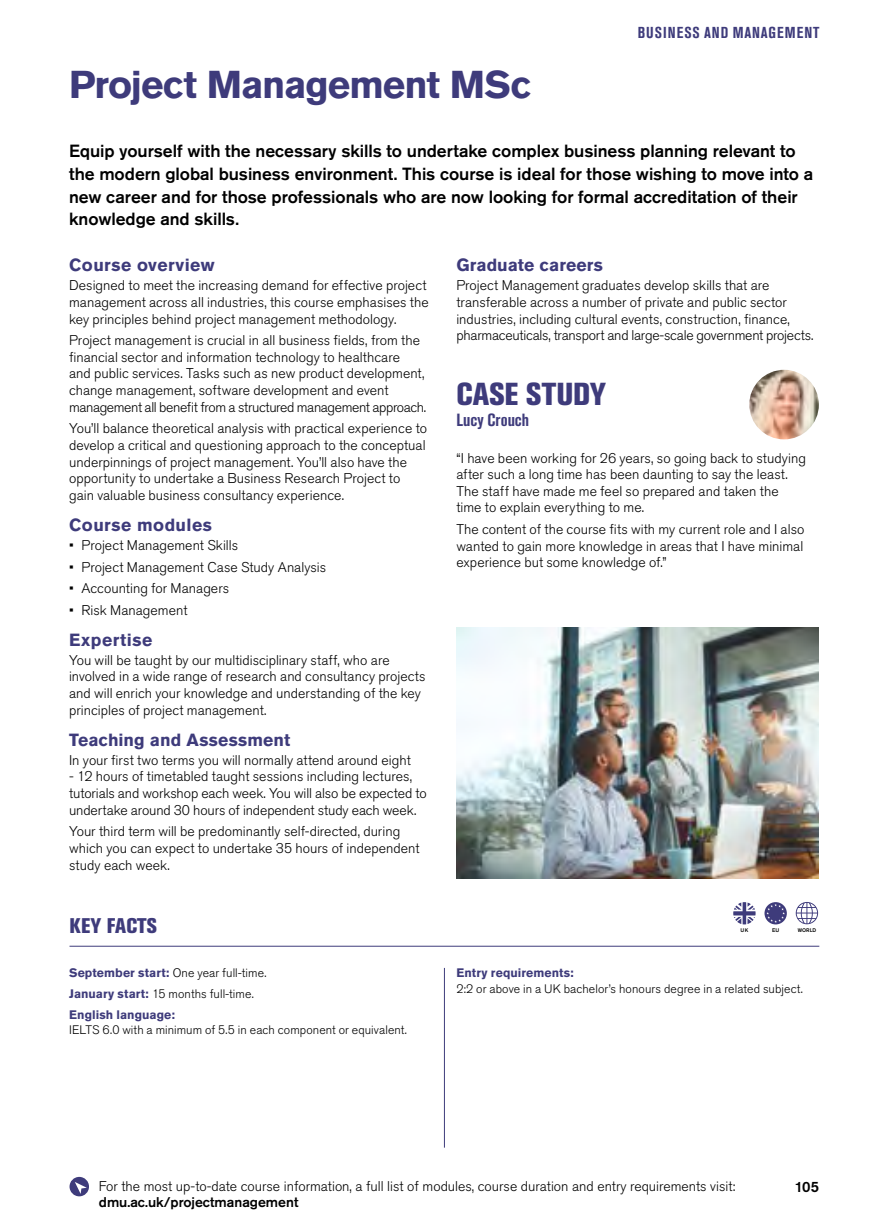
<style>
.page{position:relative;width:869px;height:1231px;background:#fff}
.page>*{position:absolute;margin:0;border:0;box-sizing:border-box;transform-origin:0 0}
.t1{font:700 38.5px "Akzidenz Grotesk Pro";letter-spacing:-.025em;color:#3e3b7b}
.t2{font:800 condensed 31.5px "Akzidenz Grotesk Pro";color:#3e3b7b}
.t3{font:800 condensed 21px "Akzidenz Grotesk Pro";letter-spacing:.005em;color:#3e3b7b}
.t4{font:500 17.5px/22.8px "Akzidenz Grotesk Pro";letter-spacing:-.005em;color:#000}
.t5{font:700 17.5px "Akzidenz Grotesk Pro";letter-spacing:.02em;color:#3e3b7b}
.t6{font:700 condensed 17.5px "Akzidenz Grotesk Pro";color:#3e3b7b}
.t7{font:700 condensed 15.75px "Akzidenz Grotesk Pro";letter-spacing:.065em;color:#3e3b7b}
.t8{font:500 14.88px "Akzidenz Grotesk Pro";color:#000}
.t9{font:300 14px/16.6px "Akzidenz Grotesk Pro";color:#000}
.t10{font:500 14px "Akzidenz Grotesk Pro";color:#000}
.t11{font:300 12.25px "Akzidenz Grotesk Pro";letter-spacing:.005em;color:#000}
.t12{font:700 12.25px/20.7px "Akzidenz Grotesk Pro";letter-spacing:.005em;color:#3e3b7b}
.t13{font:500 5.25px "Akzidenz Grotesk Pro";letter-spacing:.025em;color:#000}
.s1{font-weight:300;color:#000}
</style>
<div class="page">
<hr style="left:69px;top:945px;width:750px;height:1px;background:#3e3b7b">
<svg style="left:733px;top:902px;width:22px;height:22px"></svg>
<svg style="left:764px;top:902px;width:22px;height:22px"></svg>
<svg style="left:795px;top:902px;width:22px;height:22px"></svg>
<svg style="left:69px;top:1176px;width:20px;height:20px"></svg>
<hr style="left:444px;top:967px;width:1px;height:180px;background:#3e3b7b">
<img style="left:749px;top:370px;width:69px;height:69px;border-radius:35px">
<img style="left:456px;top:628px;width:362px;height:250px">
<h1 class="t1" style="left:69px;top:60px;width:463px">Project Management MSc</h1>
<p class="t7" style="left:637px;top:22px;width:183px">BUSINESS AND MANAGEMENT</p>
<p class="t4" style="left:69px;top:139px;width:745px">Equip yourself with the necessary skills to undertake complex business planning relevant to the modern global business environment. This course is ideal for those wishing to move into a new career and for those professionals who are now looking for formal accreditation of their knowledge and skills.</p>
<p class="t5" style="left:69px;top:254px;width:147px">Course overview</p>
<p class="t9" style="left:69px;top:277px;width:361px">Designed to meet the increasing demand for effective project management across all industries, this course emphasises the key principles behind project management methodology.</p>
<p class="t9" style="left:69px;top:332px;width:358px">Project management is crucial in all business fields, from the financial sector and information technology to healthcare<br>and public services. Tasks such as new product development, change management, software development and event management all benefit from a structured management approach.</p>
<p class="t9" style="left:69px;top:420px;width:359px">You’ll balance theoretical analysis with practical experience to develop a critical and questioning approach to the conceptual underpinnings of project management. You’ll also have the opportunity to undertake a Business Research Project to gain valuable business consultancy experience.</p>
<p class="t5" style="left:69px;top:513px;width:144px">Course modules</p>
<p class="t9" style="left:69px;top:536px;width:170px">• Project Management Skills</p>
<p class="t9" style="left:69px;top:558px;width:258px">• Project Management Case Study Analysis</p>
<p class="t9" style="left:69px;top:580px;width:162px">• Accounting for Managers</p>
<p class="t9" style="left:69px;top:601px;width:120px">• Risk Management</p>
<p class="t5" style="left:69px;top:628px;width:85px">Expertise</p>
<p class="t9" style="left:69px;top:651px;width:358px">You will be taught by our multidisciplinary staff, who are involved in a wide range of research and consultancy projects and will enrich your knowledge and understanding of the key principles of project management.</p>
<p class="t5" style="left:69px;top:728px;width:223px">Teaching and Assessment</p>
<p class="t9" style="left:69px;top:751px;width:343px">In your first two terms you will normally attend around eight</p>
<p class="t9" style="left:69px;top:768px;width:359px">- 12 hours of timetabled taught sessions including lectures, tutorials and workshop each week. You will also be expected to undertake around 30 hours of independent study each week.</p>
<p class="t9" style="left:69px;top:823px;width:352px">Your third term will be predominantly self-directed, during which you can expect to undertake 35 hours of independent study each week.</p>
<p class="t5" style="left:456px;top:254px;width:148px">Graduate careers</p>
<p class="t9" style="left:456px;top:277px;width:358px">Project Management graduates develop skills that are transferable across a number of private and public sector industries, including cultural events, construction, finance, pharmaceuticals, transport and large-scale government projects.</p>
<h2 class="t2" style="left:456px;top:374px;width:151px">CASE STUDY</h2>
<p class="t6" style="left:456px;top:408px;width:74px">Lucy Crouch</p>
<p class="t9" style="left:456px;top:449px;width:351px">“I have been working for 26 years, so going back to studying after such a long time has been daunting to say the least.<br>The staff have made me feel so prepared and taken the time to explain everything to me.</p>
<p class="t9" style="left:456px;top:521px;width:349px;text-align:justify">The content of the course fits with my current role and I also wanted to gain more knowledge in areas that I have minimal experience but some knowledge of.”</p>
<h3 class="t3" style="left:70px;top:912px;width:89px">KEY FACTS</h3>
<p class="t13" style="left:740px;top:926px;width:9px">UK</p>
<p class="t13" style="left:771px;top:926px;width:9px">EU</p>
<p class="t13" style="left:797px;top:926px;width:20px">WORLD</p>
<p class="t12" style="left:69px;top:962px;width:199px">September start: <span class="s1">One year full-time.<br></span>January start: <span class="s1">15 months full-time.<br></span>English language:</p>
<p class="t11" style="left:69px;top:1021px;width:339px">IELTS 6.0 with a minimum of 5.5 in each component or equivalent.</p>
<p class="t12" style="left:456px;top:962px;width:119px">Entry requirements:</p>
<p class="t11" style="left:456px;top:980px;width:348px">2:2 or above in a UK bachelor’s honours degree in a related subject.</p>
<p class="t9" style="left:99px;top:1177px;width:637px">For the most up-to-date course information, a full list of modules, course duration and entry requirements visit:</p>
<p class="t10" style="left:99px;top:1192px;width:201px">dmu.ac.uk/projectmanagement</p>
<p class="t8" style="left:794px;top:1176px;width:26px">105</p>
</div>
